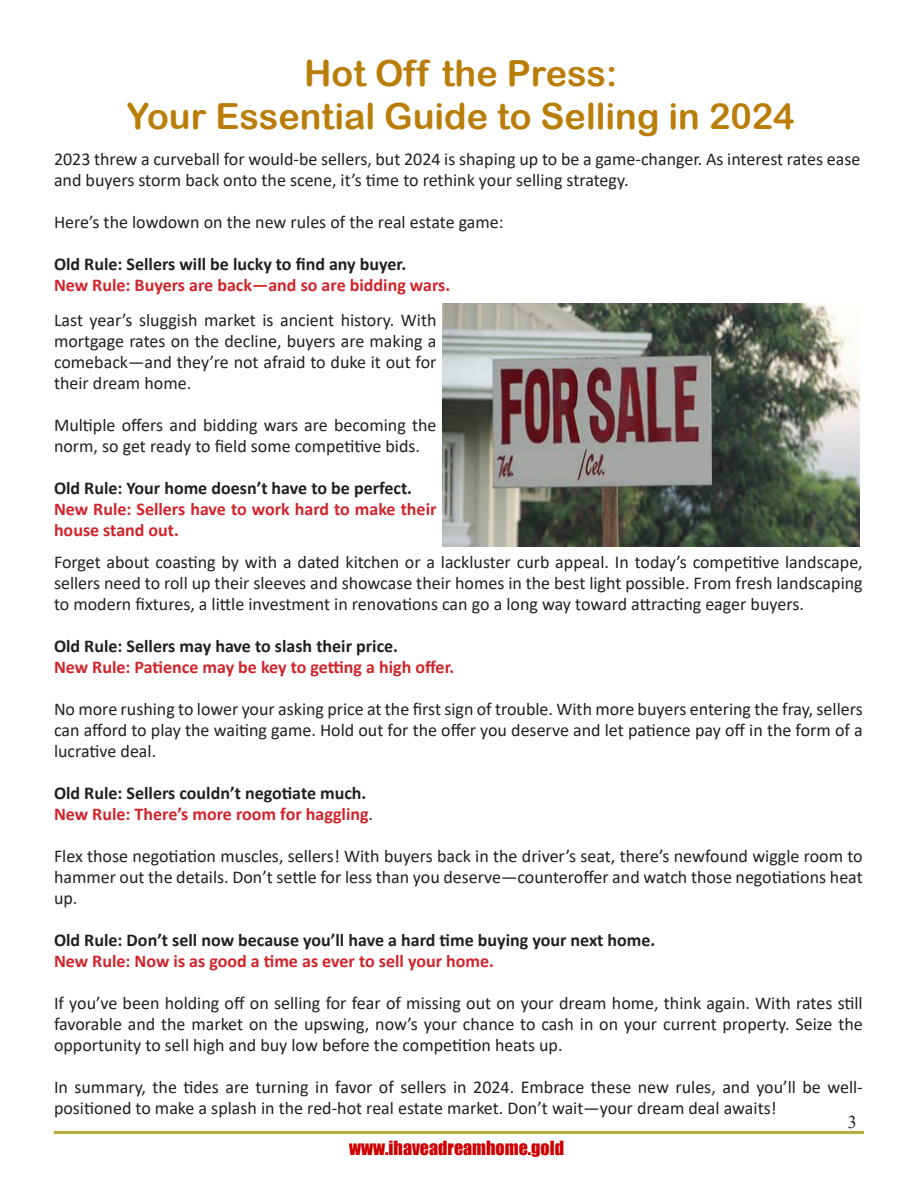
<style>
.page{position:relative;width:918px;height:1188px;background:#fff}
.page>*{position:absolute;margin:0;border:0;box-sizing:border-box;transform-origin:0 0}
.t1{font:36px "Arial Rounded MT Bold";color:#ba7d08}
.t2{font:18px/21px "Calibri";color:#231f20;text-align:justify}
.t3{font:700 18px "Calibri";color:#231f20}
.t4{font:700 18px/21px "Calibri";color:#d1232a}
.t5{font:18px "Impact";color:#ce0002}
.t6{font:18px "Times New Roman";color:#231f20}
.s1{font-weight:400;color:#231f20}
</style>
<div class="page">
<hr style="left:54px;top:1131px;width:810px;height:1px;background:#b4aa33">
<hr style="left:54px;top:1132px;width:810px;height:1px;background:#b4aa33">
<hr style="left:54px;top:1133px;width:810px;height:1px;background:#b4aa33">
<img style="left:443px;top:304px;width:416px;height:243px">
<p class="t1" style="left:304px;top:52px;width:315px">Hot Off the Press:</p>
<p class="t1" style="left:127px;top:95px;width:669px">Your Essential Guide to Selling in 2024</p>
<p class="t2" style="left:54px;top:148px;width:808px">2023 threw a curveball for would-be sellers, but 2024 is shaping up to be a game-changer. As interest rates ease and buyers storm back onto the scene, it’s time to rethink your selling strategy.</p>
<p class="t2" style="left:54px;top:211px;width:451px">Here’s the lowdown on the new rules of the real estate game:</p>
<p class="t3" style="left:54px;top:251px;width:354px">Old Rule: Sellers will be lucky to find any buyer.</p>
<p class="t4" style="left:54px;top:274px;width:398px">New Rule: Buyers are back—and so are bidding wars.</p>
<p class="t2" style="left:54px;top:309px;width:384px">Last year’s sluggish market is ancient history. With mortgage rates on the decline, buyers are making a comeback—and they’re not afraid to duke it out for their dream home.</p>
<p class="t2" style="left:54px;top:414px;width:384px">Multiple offers and bidding wars are becoming the norm, so get ready to field some competitive bids.</p>
<p class="t3" style="left:54px;top:475px;width:360px">Old Rule: Your home doesn’t have to be perfect.</p>
<p class="t4" style="left:54px;top:498px;width:384px">New Rule: Sellers have to work hard to make their house stand out.</p>
<p class="t2" style="left:54px;top:551px;width:810px">Forget about coasting by with a dated kitchen or a lackluster curb appeal. In today’s competitive landscape, sellers need to roll up their sleeves and showcase their homes in the best light possible. From fresh landscaping to modern fixtures, a little investment in renovations can go a long way toward attracting eager buyers.</p>
<p class="t3" style="left:54px;top:633px;width:346px">Old Rule: Sellers may have to slash their price.</p>
<p class="t4" style="left:54px;top:656px;width:402px">New Rule: Patience may be key to getting a high offer.</p>
<p class="t2" style="left:54px;top:698px;width:810px">No more rushing to lower your asking price at the first sign of trouble. With more buyers entering the fray, sellers can afford to play the waiting game. Hold out for the offer you deserve and let patience pay off in the form of a lucrative deal.</p>
<p class="t3" style="left:54px;top:780px;width:314px">Old Rule: Sellers couldn’t negotiate much.</p>
<p class="t4" style="left:54px;top:803px;width:321px">New Rule: There’s more room for haggling<span class="s1">.</span></p>
<p class="t2" style="left:54px;top:845px;width:810px">Flex those negotiation muscles, sellers! With buyers back in the driver’s seat, there’s newfound wiggle room to hammer out the details. Don’t settle for less than you deserve—counteroffer and watch those negotiations heat up.</p>
<p class="t3" style="left:54px;top:927px;width:603px">Old Rule: Don’t sell now because you’ll have a hard time buying your next home.</p>
<p class="t4" style="left:54px;top:950px;width:442px">New Rule: Now is as good a time as ever to sell your home.</p>
<p class="t2" style="left:54px;top:992px;width:810px">If you’ve been holding off on selling for fear of missing out on your dream home, think again. With rates still favorable and the market on the upswing, now’s your chance to cash in on your current property. Seize the opportunity to sell high and buy low before the competition heats up.</p>
<p class="t2" style="left:54px;top:1076px;width:810px">In summary, the tides are turning in favor of sellers in 2024. Embrace these new rules, and you’ll be well&shy;positioned to make a splash in the red-hot real estate market. Don’t wait—your dream deal awaits!</p>
<p class="t6" style="left:848px;top:1109px;width:10px">3</p>
<p class="t5" style="left:349px;top:1134px;width:216px">www.ihaveadreamhome.gold</p>
</div>
